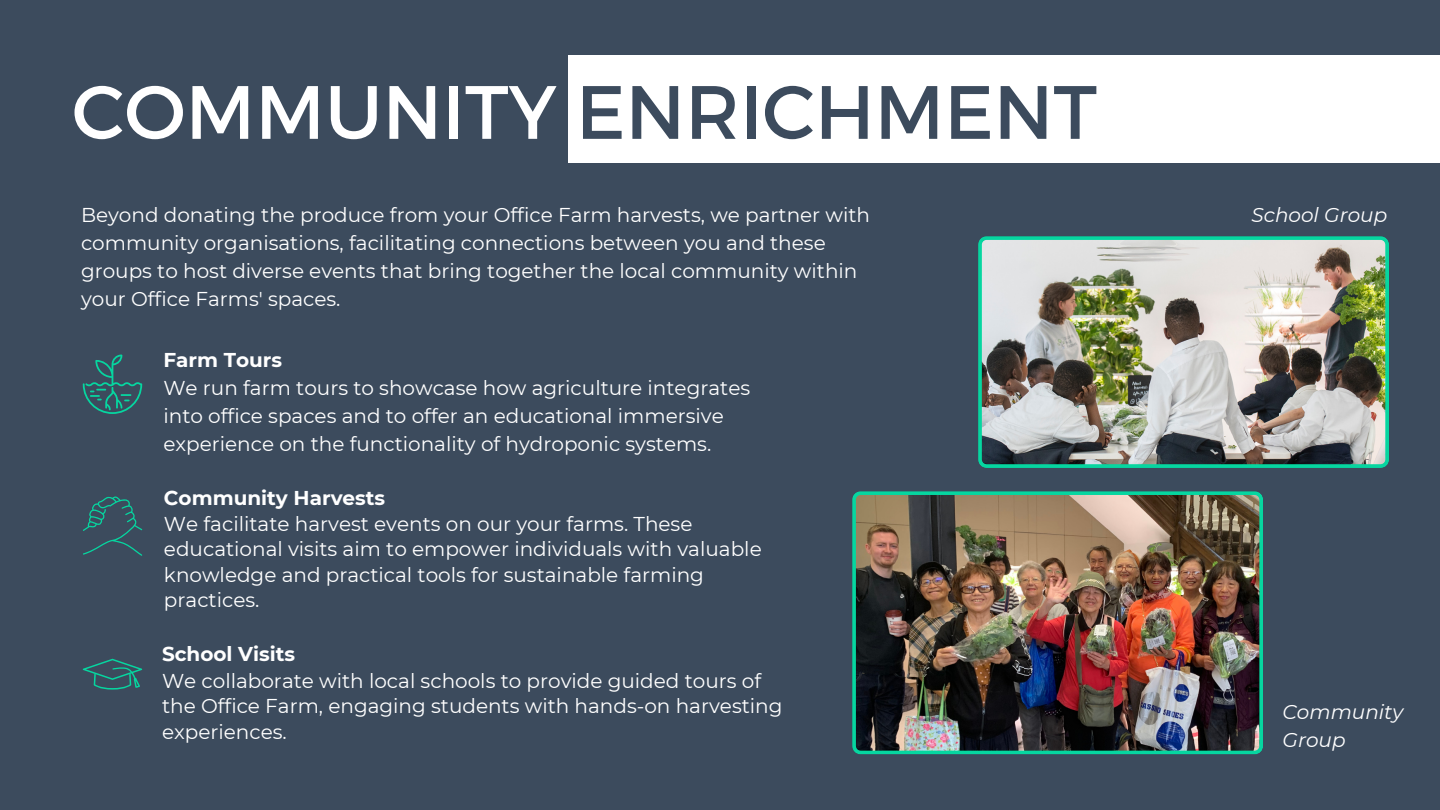
<style>
.page{position:relative;width:1440px;height:810px;background:#3c4b5d}
.page>*{position:absolute;margin:0;border:0;box-sizing:border-box;transform-origin:0 0}
.t1{font:75.4px "Montserrat";color:#3c4b5d}
.t2{font:20px/27.8px "Montserrat";color:#fff}
.t3{font:700 20px "Montserrat";color:#fff}
.t4{font:italic 20px/27.8px "Montserrat";color:#fff}
.s1{color:#fff}
</style>
<div class="page">
<div style="left:569px;top:55px;width:871px;height:108px;background:#fff"></div>
<img style="left:852px;top:491px;width:411px;height:263px">
<img style="left:978px;top:236px;width:411px;height:232px">
<svg style="left:83px;top:659px;width:59px;height:31px"></svg>
<svg style="left:83px;top:355px;width:59px;height:59px"></svg>
<svg style="left:83px;top:496px;width:59px;height:60px"></svg>
<p class="t1" style="left:72px;top:63px;width:1027px"><span class="s1">COMMUNITY</span> ENRICHMENT</p>
<p class="t2" style="left:81px;top:201px;width:791px">Beyond donating the produce from your Office Farm harvests, we partner with community organisations, facilitating connections between you and these groups to host diverse events that bring together the local community within your Office Farms' spaces.</p>
<p class="t3" style="left:163px;top:348px;width:120px">Farm Tours</p>
<p class="t2" style="left:163px;top:374px;width:588px">We run farm tours to showcase how agriculture integrates into office spaces and to offer an educational immersive experience on the functionality of hydroponic systems.</p>
<p class="t3" style="left:164px;top:485px;width:223px">Community Harvests</p>
<p class="t2" style="left:164px;top:511px;width:599px;line-height:25.5px">We facilitate harvest events on our your farms. These educational visits aim to empower individuals with valuable knowledge and practical tools for sustainable farming practices.</p>
<p class="t3" style="left:162px;top:642px;width:135px">School Visits</p>
<p class="t2" style="left:162px;top:668px;width:622px;line-height:25.5px">We collaborate with local schools to provide guided tours of the Office Farm, engaging students with hands-on harvesting experiences.</p>
<p class="t4" style="left:1251px;top:201px;width:137px">School Group</p>
<p class="t4" style="left:1283px;top:698px;width:122px">Community<br>Group</p>
</div>
